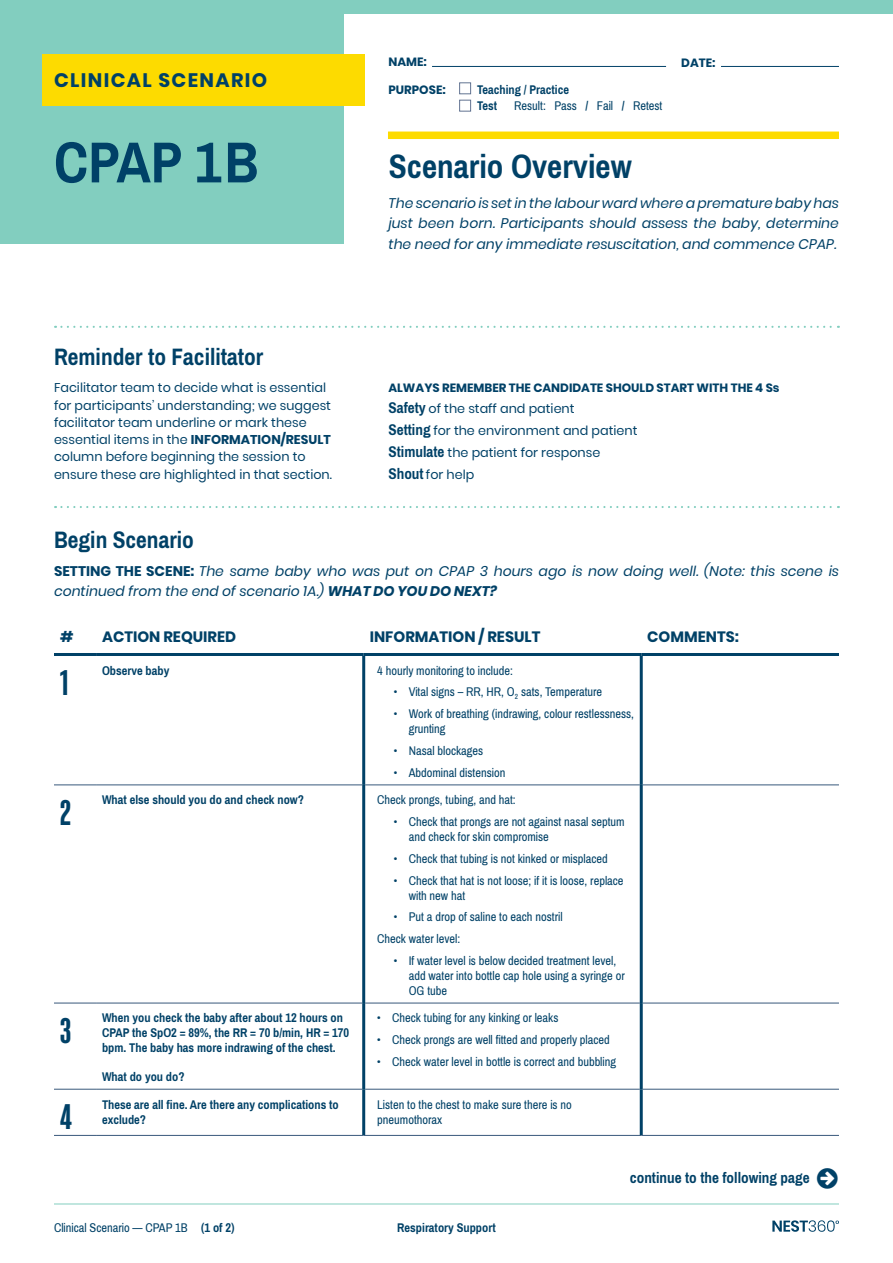
<style>
.page{position:relative;width:893px;height:1263px;background:#fff}
.page>*{position:absolute;margin:0;border:0;box-sizing:border-box;transform-origin:0 0}
.t1{font:700 63px "Pragati Narrow";color:#004167}
.t2{font:700 36px "Pragati Narrow";color:#004167}
.t3{font:700 36px "Kaneda Gothic";color:#004167}
.t4{font:700 25.5px "Pragati Narrow";color:#004167}
.t5{font:700 19.5px "Poppins";letter-spacing:.07em;color:#004167}
.t6{font:700 16.5px "Pragati Narrow";color:#004167}
.t7{font:700 15px "Poppins";color:#004167}
.t8{font:italic 13.95px/20.4px "Poppins";color:#004167;text-align:justify}
.t9{font:13.5px/15px "Pragati Narrow";color:#004167}
.t10{font:700 13.5px/15px "Pragati Narrow";color:#004167}
.t11{font:12.75px/17.2px "Poppins";color:#004167}
.t12{font:700 12px "Poppins";color:#004167}
.s1{font-weight:700}
.s2{font-family:"Pragati Narrow";font-weight:700;font-size:16.5px}
.s3{font-weight:700;font-style:normal}
</style>
<div class="page">
<hr style="left:54px;top:1203px;width:785px;height:1px;background:#82cebf">
<svg style="left:772px;top:1220px;width:67px;height:12px"></svg>
<div style="left:0;top:0;width:343px;height:244px;background:#82cebf"></div>
<div style="left:304px;top:0;width:589px;height:14px;background:#82cebf"></div>
<div style="left:42px;top:54px;width:322px;height:51px;background:#fddb00"></div>
<hr style="left:432px;top:66px;width:234px;height:1px;background:#004167">
<hr style="left:721px;top:66px;width:118px;height:1px;background:#004167">
<div style="left:388px;top:132px;width:451px;height:7px;background:#fddb00"></div>
<div style="left:459px;top:82px;width:12px;height:12px;border:1px solid #627492"></div>
<div style="left:459px;top:100px;width:12px;height:12px;border:1px solid #627492"></div>
<svg style="left:55px;top:326px;width:784px;height:2px"></svg>
<svg style="left:55px;top:506px;width:784px;height:2px"></svg>
<hr style="left:54px;top:784px;width:42px;height:1px;background:#38587b">
<hr style="left:96px;top:784px;width:266px;height:1px;background:#38587b">
<hr style="left:365px;top:784px;width:275px;height:1px;background:#38587b">
<hr style="left:643px;top:784px;width:196px;height:1px;background:#38587b">
<hr style="left:54px;top:1003px;width:42px;height:1px;background:#38587b">
<hr style="left:96px;top:1003px;width:266px;height:1px;background:#38587b">
<hr style="left:365px;top:1003px;width:275px;height:1px;background:#38587b">
<hr style="left:643px;top:1003px;width:196px;height:1px;background:#38587b">
<hr style="left:54px;top:1089px;width:42px;height:1px;background:#38587b">
<hr style="left:96px;top:1089px;width:266px;height:1px;background:#38587b">
<hr style="left:365px;top:1089px;width:275px;height:1px;background:#38587b">
<hr style="left:643px;top:1089px;width:196px;height:1px;background:#38587b">
<hr style="left:54px;top:1135px;width:42px;height:1px;background:#38587b">
<hr style="left:96px;top:1135px;width:268px;height:1px;background:#38587b">
<hr style="left:364px;top:1135px;width:277px;height:1px;background:#38587b">
<hr style="left:641px;top:1135px;width:198px;height:1px;background:#38587b">
<hr style="left:640px;top:656px;width:3px;height:129px;background:#004167">
<hr style="left:640px;top:785px;width:3px;height:218px;background:#004167">
<hr style="left:640px;top:1003px;width:3px;height:86px;background:#004167">
<hr style="left:640px;top:1089px;width:3px;height:46px;background:#004167">
<hr style="left:54px;top:653px;width:42px;height:3px;background:#004167">
<hr style="left:96px;top:653px;width:268px;height:3px;background:#004167">
<hr style="left:364px;top:653px;width:277px;height:3px;background:#004167">
<hr style="left:641px;top:653px;width:198px;height:3px;background:#004167">
<hr style="left:362px;top:656px;width:3px;height:129px;background:#004167">
<hr style="left:362px;top:785px;width:3px;height:218px;background:#004167">
<hr style="left:362px;top:1003px;width:3px;height:86px;background:#004167">
<hr style="left:362px;top:1089px;width:3px;height:46px;background:#004167">
<h3 class="t5" style="left:54px;top:68px;width:215px">CLINICAL SCENARIO</h3>
<h1 class="t1" style="left:54px;top:124px;width:206px">CPAP 1B</h1>
<h3 class="t4" style="left:54px;top:341px;width:211px">Reminder to Facilitator</h3>
<p class="t11" style="left:54px;top:379px;width:279px">Facilitator team to decide what is essential for participants’ understanding; we suggest facilitator team underline or mark these essential items in the <span class="s1">INFORMATION/RESULT </span>column before beginning the session to ensure these are highlighted in that section.</p>
<h3 class="t4" style="left:54px;top:524px;width:141px">Begin Scenario</h3>
<p class="t12" style="left:388px;top:55px;width:40px">NAME:</p>
<p class="t12" style="left:388px;top:83px;width:59px">PURPOSE:</p>
<p class="t10" style="left:477px;top:81px;width:94px;line-height:16.5px">Teaching / Practice<br>Test</p>
<p class="t9" style="left:514px;top:98px;width:150px">Result: Pass <span class="s1">/</span> Fail <span class="s1">/</span> Retest</p>
<h2 class="t2" style="left:389px;top:145px;width:244px">Scenario Overview</h2>
<p class="t12" style="left:681px;top:55px;width:36px">DATE:</p>
<p class="t8" style="left:388px;top:193px;width:452px">The scenario is set in the labour ward where a premature baby has just been born. Participants should assess the baby, determine the need for any immediate resuscitation, and commence CPAP.</p>
<p class="t12" style="left:388px;top:380px;width:393px">ALWAYS REMEMBER THE CANDIDATE SHOULD START WITH THE 4 Ss</p>
<p class="t11" style="left:388px;top:398px;width:250px;line-height:21.8px"><span class="s2">Safety</span> of the staff and patient<br><span class="s2">Setting</span> for the environment and patient<br><span class="s2">Stimulate</span> the patient for response<br><span class="s2">Shout</span> for help</p>
<p class="t8" style="left:54px;top:561px;width:786px"><span class="s3">SETTING THE SCENE:</span> The same baby who was put on CPAP 3 hours ago is now doing well. (Note: this scene is continued from the end of scenario 1A.) <span class="s1">WHAT DO YOU DO NEXT?</span></p>
<p class="t7" style="left:60px;top:628px;width:15px">#</p>
<p class="t7" style="left:102px;top:628px;width:136px">ACTION REQUIRED</p>
<p class="t7" style="left:370px;top:628px;width:172px">INFORMATION / RESULT</p>
<p class="t7" style="left:647px;top:628px;width:93px">COMMENTS:</p>
<h2 class="t3" style="left:60px;top:663px;width:10px">1</h2>
<p class="t10" style="left:102px;top:662px;width:69px">Observe baby</p>
<p class="t9" style="left:377px;top:662px;width:137px">4 hourly monitoring to include:</p>
<p class="t9" style="left:394px;top:684px;width:210px">• Vital signs – RR, HR, O<sub>2</sub> sats, Temperature</p>
<p class="t9" style="left:409px;top:706px;width:227px;text-indent:-15px">• Work of breathing (indrawing, colour restlessness, grunting</p>
<p class="t9" style="left:394px;top:743px;width:91px">• Nasal blockages</p>
<p class="t9" style="left:394px;top:764px;width:113px">• Abdominal distension</p>
<h2 class="t3" style="left:60px;top:793px;width:12px">2</h2>
<p class="t10" style="left:102px;top:792px;width:204px">What else should you do and check now?</p>
<p class="t9" style="left:377px;top:792px;width:140px">Check prongs, tubing, and hat:</p>
<p class="t9" style="left:409px;top:814px;width:218px;text-indent:-15px">• Check that prongs are not against nasal septum and check for skin compromise</p>
<p class="t9" style="left:394px;top:851px;width:216px">• Check that tubing is not kinked or misplaced</p>
<p class="t9" style="left:409px;top:872px;width:216px;text-indent:-15px">• Check that hat is not loose; if it is loose, replace with new hat</p>
<p class="t9" style="left:377px;top:906px;width:187px;line-height:21.8px;text-indent:16px">• Put a drop of saline to each nostril<br>Check water level:</p>
<p class="t9" style="left:409px;top:953px;width:218px;text-indent:-15px">• If water level is below decided treatment level, add water into bottle cap hole using a syringe or<br>OG tube</p>
<h2 class="t3" style="left:60px;top:1011px;width:13px">3</h2>
<p class="t10" style="left:102px;top:1010px;width:249px">When you check the baby after about 12 hours on<br>CPAP the SpO2 = 89%, the RR = 70 b/min, HR = 170 bpm. The baby has more indrawing of the chest.</p>
<p class="t10" style="left:102px;top:1069px;width:84px">What do you do?</p>
<p class="t9" style="left:377px;top:1010px;width:183px">• Check tubing for any kinking or leaks</p>
<p class="t9" style="left:377px;top:1032px;width:234px">• Check prongs are well fitted and properly placed</p>
<p class="t9" style="left:377px;top:1054px;width:240px">• Check water level in bottle is correct and bubbling</p>
<h2 class="t3" style="left:60px;top:1097px;width:13px">4</h2>
<p class="t10" style="left:102px;top:1096px;width:238px">These are all fine. Are there any complications to exclude?</p>
<p class="t9" style="left:377px;top:1096px;width:196px">Listen to the chest to make sure there is no pneumothorax</p>
<p class="t9" style="left:54px;top:1219px;width:182px">Clinical Scenario — CPAP 1B <span class="s1">(1 of 2)</span></p>
<p class="t10" style="left:397px;top:1219px;width:100px">Respiratory Support</p>
<p class="t6" style="left:630px;top:1167px;width:181px">continue to the following page</p>
</div>
